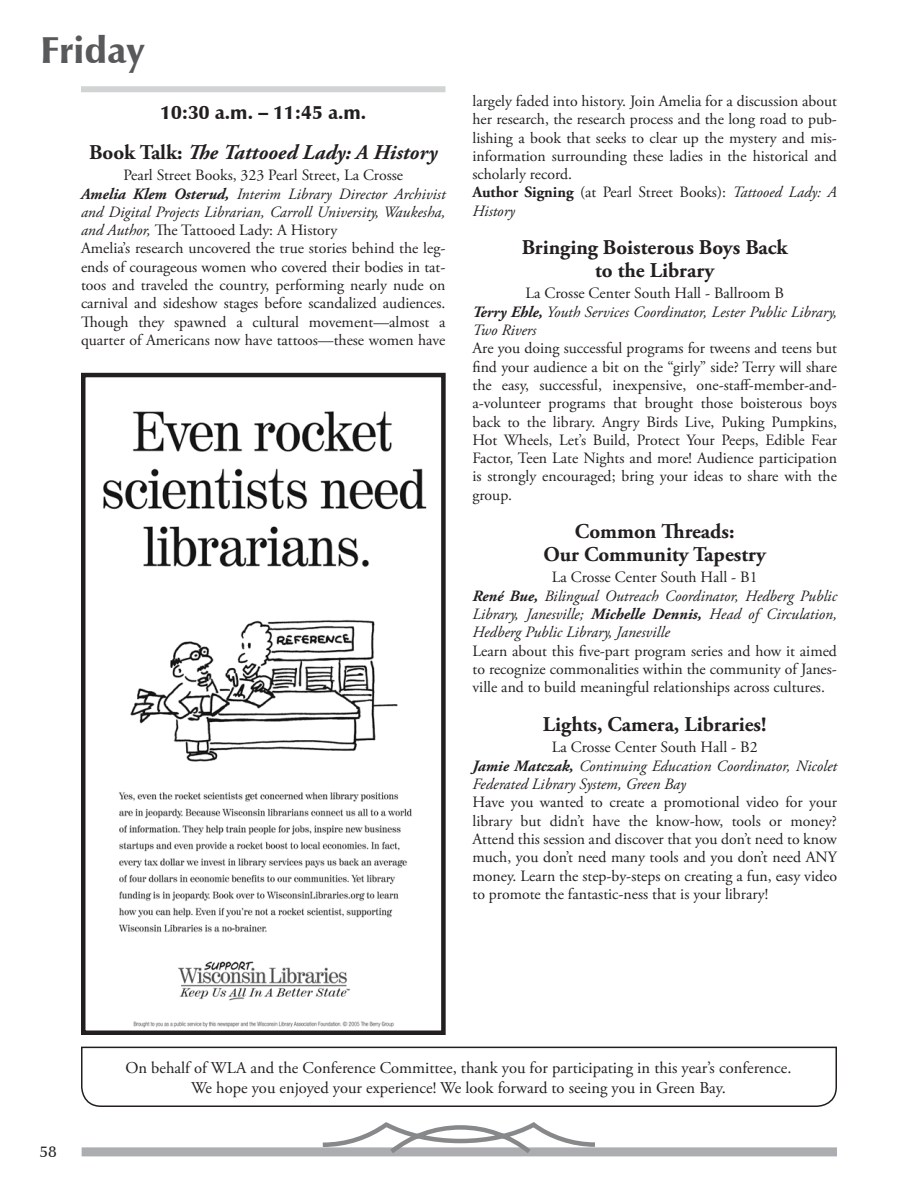
<style>
.page{position:relative;width:918px;height:1188px;background:#fff}
.page>*{position:absolute;margin:0;border:0;box-sizing:border-box;transform-origin:0 0}
.t1{font:900 37.5px "Zapf Humanist 601 BT";color:#58595b}
.t2{font:700 21px/22.5px "Adobe Garamond Pro";color:#231f20;text-align:center}
.t3{font:italic 700 21px "Adobe Garamond Pro";color:#231f20}
.t4{font:900 19.5px "Zapf Humanist 601 BT";color:#231f20}
.t5{font:16.5px/19.5px "Adobe Garamond Pro";color:#231f20;text-align:center}
.t6{font:15.75px/18.3px "Adobe Garamond Pro";color:#231f20;text-align:justify}
.t7{font:italic 15.75px/18.3px "Adobe Garamond Pro";color:#231f20}
.t8{font:600 15.75px "Zapf Humanist 601 BT";color:#231f20}
.s1{font-style:normal}
.s2{font-weight:700;font-style:italic}
.s3{font-style:italic}
.s4{font-weight:700}
</style>
<div class="page">
<div style="left:82px;top:1147px;width:755px;height:9px;background:#abadb0"></div>
<svg style="left:318px;top:1122px;width:281px;height:31px"></svg>
<div style="left:81px;top:86px;width:365px;height:6px;background:#d1d3d4"></div>
<svg style="left:81px;top:1046px;width:756px;height:61px"></svg>
<img style="left:103px;top:411px;width:324px;height:617px">
<div style="left:81px;top:373px;width:365px;height:662px;border:4px solid #231f20"></div>
<h1 class="t1" style="left:40px;top:27px;width:105px">Friday</h1>
<p class="t4" style="left:160px;top:100px;width:207px">10:30 a.m. – 11:45 a.m.</p>
<h2 class="t3" style="left:89px;top:140px;width:350px"><span class="s1">Book Talk:</span> The Tattooed Lady: A History</h2>
<p class="t6" style="left:81px;top:167px;width:366px;text-align:left;text-indent:42px">Pearl Street Books, 323 Pearl Street, La Crosse <span class="s2">Amelia Klem Osterud,</span> <span class="s3">Interim Library Director Archivist and Digital Projects Librarian, Carroll University, Waukesha, and Author,</span> The Tattooed Lady: A History<br>Amelia’s research uncovered the true stories behind the leg&shy;ends of courageous women who covered their bodies in tat&shy;toos and traveled the country, performing nearly nude on carnival and sideshow stages before scandalized audiences.<br>Though they spawned a cultural movement—almost a quarter of Americans now have tattoos—these women have</p>
<p class="t6" style="left:472px;top:92px;width:366px;text-align:left">largely faded into history. Join Amelia for a discussion about her research, the research process and the long road to pub&shy;lishing a book that seeks to clear up the mystery and mis&shy;information surrounding these ladies in the historical and scholarly record.<br><span class="s4">Author Signing</span> (at Pearl Street Books): <span class="s3">Tattooed Lady: A History</span></p>
<h2 class="t2" style="left:522px;top:237px;width:268px">Bringing Boisterous Boys Back to the Library</h2>
<p class="t7" style="left:473px;top:285px;width:366px;text-indent:53px"><span class="s1">La Crosse Center South Hall - Ballroom B<br></span><span class="s4">Terry Ehle,</span> Youth Services Coordinator, Lester Public Library,<br>Two Rivers</p>
<p class="t6" style="left:473px;top:340px;width:366px">Are you doing successful programs for tweens and teens but find your audience a bit on the “girly” side? Terry will share the easy, successful, inexpensive, one-staff-member-and&shy;a-volunteer programs that brought those boisterous boys back to the library. Angry Birds Live, Puking Pumpkins, Hot Wheels, Let’s Build, Protect Your Peeps, Edible Fear Factor, Teen Late Nights and more! Audience participation is strongly encouraged; bring your ideas to share with the group.</p>
<h2 class="t2" style="left:543px;top:521px;width:224px">Common Threads:<br>Our Community Tapestry</h2>
<p class="t7" style="left:472px;top:569px;width:366px;text-indent:79px"><span class="s1">La Crosse Center South Hall - B1<br></span><span class="s4">René Bue,</span> Bilingual Outreach Coordinator, Hedberg Public Library, Janesville; <span class="s4">Michelle Dennis,</span> Head of Circulation, Hedberg Public Library, Janesville</p>
<p class="t6" style="left:472px;top:642px;width:366px">Learn about this five-part program series and how it aimed to recognize commonalities within the community of Janes&shy;ville and to build meaningful relationships across cultures.</p>
<h2 class="t2" style="left:543px;top:713px;width:225px">Lights, Camera, Libraries!</h2>
<p class="t7" style="left:472px;top:739px;width:366px;text-indent:79px"><span class="s1">La Crosse Center South Hall - B2<br></span><span class="s4">Jamie Matczak,</span> Continuing Education Coordinator, Nicolet<br>Federated Library System, Green Bay</p>
<p class="t6" style="left:472px;top:794px;width:366px">Have you wanted to create a promotional video for your library but didn’t have the know-how, tools or money?<br>Attend this session and discover that you don’t need to know much, you don’t need many tools and you don’t need ANY money. Learn the step-by-steps on creating a fun, easy video to promote the fantastic-ness that is your library!</p>
<p class="t8" style="left:39px;top:1142px;width:19px">58</p>
<p class="t5" style="left:125px;top:1059px;width:667px">On behalf of WLA and the Conference Committee, thank you for participating in this year’s conference.<br>We hope you enjoyed your experience! We look forward to seeing you in Green Bay.</p>
</div>
